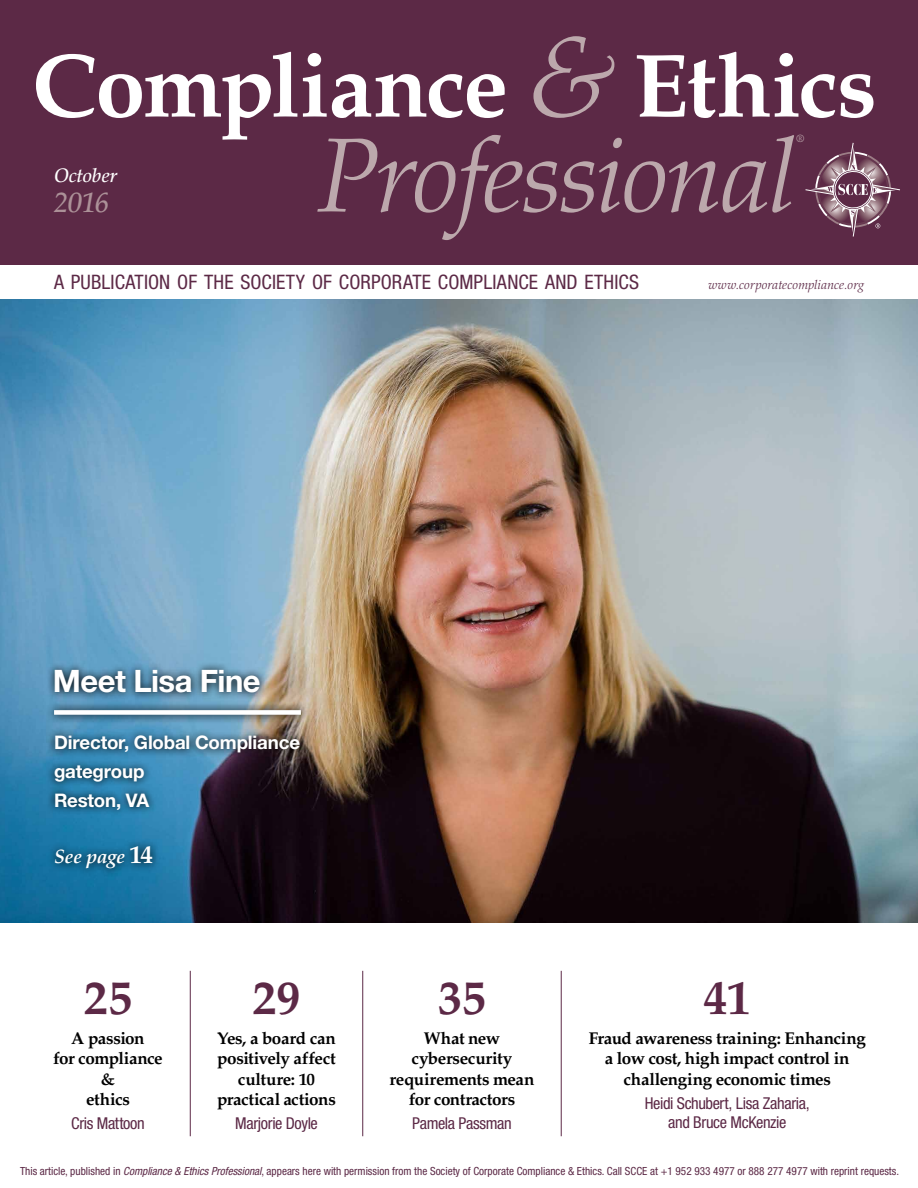
<style>
.page{position:relative;width:918px;height:1188px;background:#fff}
.page>*{position:absolute;margin:0;border:0;box-sizing:border-box;transform-origin:0 0}
.t1{font:italic 300 105.15px "Palatino LT Std";letter-spacing:-.025em;color:#bca8ac}
.t2{font:700 90px "Palatino LT Std";letter-spacing:-.02em;color:#fff}
.t3{font:700 48px "Palatino LT Std";letter-spacing:-.005em;color:#5c2946}
.t4{font:700 31.05px "Helvetica Neue LT Std";letter-spacing:-.015em;color:#fff}
.t5{font:italic 500 28.35px "Palatino LT Std";color:#ac9198}
.t6{font:condensed 19.95px "Helvetica Neue LT Std";letter-spacing:.005em;color:#5c2946}
.t7{font:italic 700 19.5px "Palatino LT Std";letter-spacing:-.02em;color:#fff}
.t8{font:italic 500 19.5px "Palatino LT Std";color:#fff}
.t9{font:700 18.75px/28.7px "Helvetica Neue LT Std";letter-spacing:-.01em;color:#fff}
.t10{font:700 17.1px/20.4px "Palatino LT Std";letter-spacing:-.02em;color:#000;text-align:center}
.t11{font:condensed 16.35px/19px "Helvetica Neue LT Std";letter-spacing:-.02em;color:#5c2946;text-align:center}
.t12{font:italic 300 12.75px "Palatino LT Std";letter-spacing:.015em;color:#5c2946}
.t13{font:condensed 11.25px "Helvetica Neue LT Std";color:#5c2946}
.t14{font:italic 300 10.5px "Palatino LT Std";color:#bca8ac}
.s1{font-weight:300;font-style:italic;font-size:115.95px;color:#bca8ac}
.s2{font-style:normal;font-size:25.05px}
.s3{font-style:italic}
</style>
<div class="page">
<img style="left:0;top:299px;width:918px;height:624px">
<div style="left:0;top:0;width:918px;height:264px;background:#5c2946"></div>
<svg style="left:805px;top:142px;width:95px;height:95px"></svg>
<hr style="left:190px;top:971px;width:1px;height:165px;background:#5c2946">
<hr style="left:561px;top:971px;width:1px;height:165px;background:#5c2946">
<hr style="left:362px;top:971px;width:1px;height:165px;background:#5c2946">
<img style="left:46px;top:661px;width:262px;height:156px">
<svg style="left:45px;top:701px;width:265px;height:23px;background:#668b9f"></svg>
<div style="left:54px;top:710px;width:247px;height:5px;background:#fff"></div>
<svg style="left:47px;top:838px;width:114px;height:39px;background:#166b96"></svg>
<h2 class="t2" style="left:32px;top:33px;width:846px">Compliance <span class="s1">&amp;</span> Ethics</h2>
<h1 class="t1" style="left:319px;top:115px;width:478px">Professional</h1>
<p class="t14" style="left:796px;top:133px;width:10px">®</p>
<p class="t6" style="left:54px;top:271px;width:587px">A PUBLICATION OF THE SOCIETY OF CORPORATE COMPLIANCE AND ETHICS</p>
<p class="t12" style="left:709px;top:278px;width:157px">www.corporatecompliance.org</p>
<p class="t8" style="left:54px;top:164px;width:65px">October</p>
<h3 class="t5" style="left:54px;top:186px;width:57px">2016</h3>
<h3 class="t4" style="left:53px;top:662px;width:209px">Meet Lisa Fine</h3>
<p class="t9" style="left:54px;top:728px;width:248px">Director, Global Compliance gategroup<br>Reston, VA</p>
<p class="t7" style="left:54px;top:845px;width:100px">See page <span class="s2">14</span></p>
<h3 class="t3" style="left:84px;top:969px;width:50px">25</h3>
<p class="t10" style="left:53px;top:1028px;width:111px">A passion<br>for compliance &amp;<br>ethics</p>
<p class="t11" style="left:71px;top:1114px;width:75px">Cris Mattoon</p>
<h3 class="t3" style="left:253px;top:969px;width:49px">29</h3>
<p class="t10" style="left:217px;top:1028px;width:120px">Yes, a board can positively affect culture: 10 practical actions</p>
<p class="t11" style="left:235px;top:1114px;width:84px">Marjorie Doyle</p>
<h3 class="t3" style="left:438px;top:969px;width:49px">35</h3>
<p class="t10" style="left:390px;top:1028px;width:146px">What new cybersecurity requirements mean for contractors</p>
<p class="t11" style="left:412px;top:1114px;width:101px">Pamela Passman</p>
<h3 class="t3" style="left:704px;top:969px;width:49px">41</h3>
<p class="t10" style="left:589px;top:1028px;width:279px">Fraud awareness training: Enhancing a low cost, high impact control in challenging economic times</p>
<p class="t11" style="left:645px;top:1093px;width:167px">Heidi Schubert, Lisa Zaharia, and Bruce McKenzie</p>
<p class="t13" style="left:20px;top:1164px;width:881px">This article, published in <span class="s3">Compliance &amp; Ethics Professional</span>, appears here with permission from the Society of Corporate Compliance &amp; Ethics. Call SCCE at +1 952 933 4977 or 888 277 4977 with reprint requests.</p>
</div>
